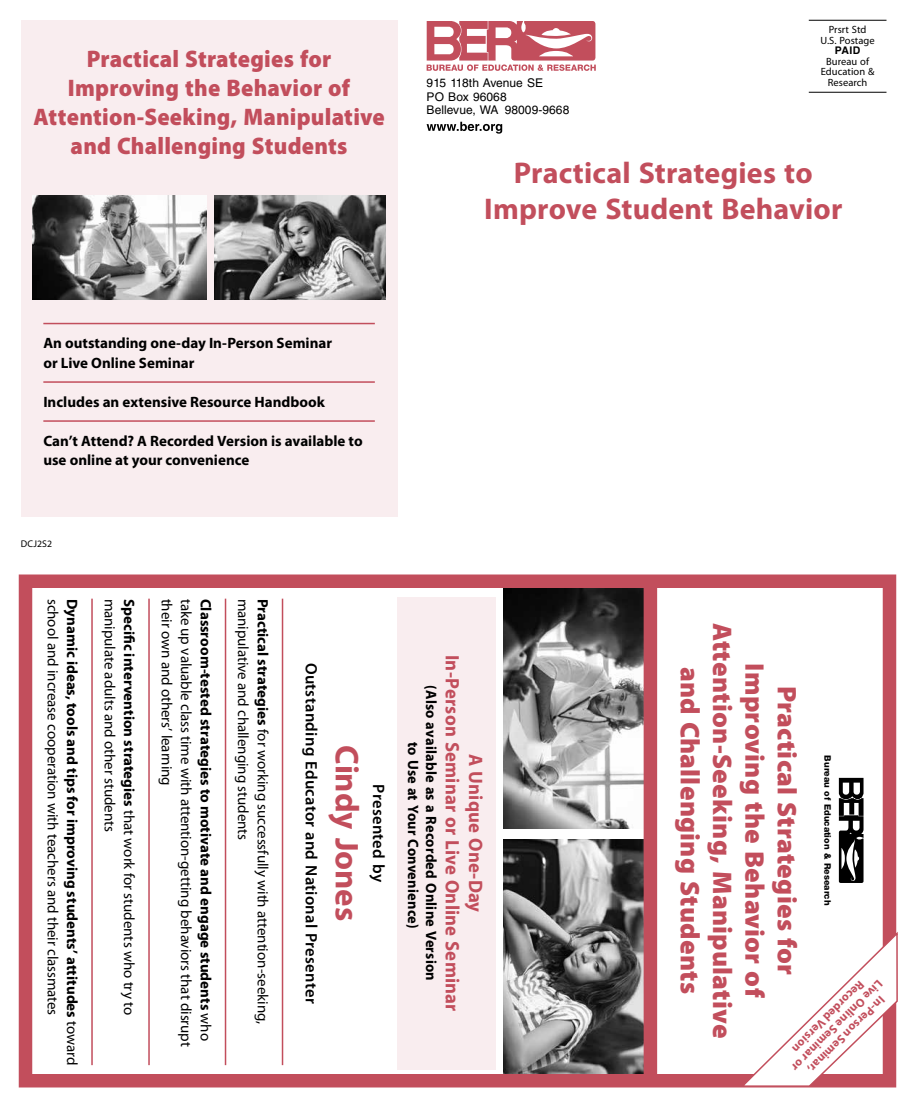
<style>
.page{position:relative;width:918px;height:1107px;background:#fff}
.page>*{position:absolute;margin:0;border:0;box-sizing:border-box;transform-origin:0 0}
.t1{font:700 33px "Myriad Pro";letter-spacing:-.005em;color:#c24e5c}
.t2{font:700 30px/36px "Myriad Pro";letter-spacing:.005em;color:#c24e5c;text-align:center}
.t3{font:900 27px/32.4px "Myriad Pro";letter-spacing:.01em;color:#c24e5c;text-align:center}
.t4{font:900 24px/28.8px "Myriad Pro";letter-spacing:.01em;color:#c24e5c;text-align:center;scale:.95 1}
.t5{font:700 19.5px/23.4px "Myriad Pro";letter-spacing:.01em;color:#c24e5c;text-align:center;scale:.96 1}
.t6{font:600 16.5px "Myriad Pro";letter-spacing:.02em;color:#000}
.t7{font:700 15px/19.5px "Myriad Pro";color:#000}
.t8{font:15px "Myriad Pro";letter-spacing:-.005em;color:#000}
.t9{font:700 15px/18px "Myriad Pro";color:#000;text-align:center;scale:.96 1}
.t10{font:700 12px/25.5px "Myriad Pro";color:#c24e5c}
.t11{font:12px/13.5px "Helvetica LT Std";letter-spacing:.005em;color:#000}
.t12{font:10.5px/10.5px "Myriad Pro";letter-spacing:.005em;color:#000;text-align:center}
.t13{font:700 10.5px "Helvetica LT Std";color:#000}
.t14{font:9.75px "Myriad Pro";letter-spacing:.01em;color:#000}
.t15{font:800 9px "Helvetica Neue LT Std";color:#000}
.s1{font-weight:400}
.s2{font-weight:700}
</style>
<div class="page">
<div style="left:21px;top:21px;width:376px;height:496px;background:#f9edef"></div>
<hr style="left:282px;top:599px;width:1px;height:466px;background:#c24e5c">
<hr style="left:225px;top:599px;width:1px;height:466px;background:#c24e5c">
<hr style="left:148px;top:599px;width:2px;height:466px;background:#c24e5c">
<hr style="left:91px;top:599px;width:2px;height:466px;background:#c24e5c">
<hr style="left:809px;top:20px;width:78px;height:1px;background:#000">
<hr style="left:809px;top:92px;width:78px;height:1px;background:#000">
<svg style="left:427px;top:21px;width:169px;height:50px"></svg>
<svg style="left:427px;top:122px;width:75px;height:12px"></svg>
<div style="left:397px;top:597px;width:99px;height:472px;background:#f9edef"></div>
<hr style="left:43px;top:323px;width:332px;height:1px;background:#c24e5c">
<hr style="left:43px;top:381px;width:332px;height:2px;background:#c24e5c">
<hr style="left:43px;top:420px;width:332px;height:2px;background:#c24e5c">
<svg style="left:839px;top:778px;width:25px;height:105px"></svg>
<img style="left:503px;top:840px;width:141px;height:233px">
<img style="left:503px;top:589px;width:141px;height:240px">
<div style="left:644px;top:575px;width:13px;height:505px;background:#c24e5c"></div>
<div style="left:19px;top:574px;width:877px;height:514px;border:14px solid #c24e5c"></div>
<img style="left:214px;top:196px;width:172px;height:103px">
<img style="left:33px;top:196px;width:174px;height:103px">
<svg style="left:739px;top:931px;width:159px;height:157px"></svg>
<h3 class="t4" style="left:33px;top:44px;width:371px">Practical Strategies for<br>Improving the Behavior of<br>Attention-Seeking, Manipulative and Challenging Students</h3>
<p class="t12" style="left:821px;top:24px;width:56px">Prsrt Std<br>U.S. Postage</p>
<p class="t13" style="left:835px;top:44px;width:27px">PAID</p>
<p class="t12" style="left:821px;top:56px;width:55px">Bureau of<br>Education &amp;</p>
<p class="t11" style="left:427px;top:76px;width:118px">915 118th Avenue SE</p>
<p class="t12" style="left:828px;top:77px;width:41px">Research</p>
<p class="t11" style="left:427px;top:90px;width:144px">PO Box 96068<br>Bellevue, WA 98009‑9668</p>
<h2 class="t2" style="left:484px;top:154px;width:360px">Practical Strategies to<br>Improve Student Behavior</h2>
<p class="t7" style="left:43px;top:333px;width:290px">An outstanding one-day In-Person Seminar or Live Online Seminar</p>
<p class="t7" style="left:43px;top:392px;width:283px">Includes an extensive Resource Handbook</p>
<p class="t7" style="left:43px;top:431px;width:321px">Can’t Attend? A Recorded Version is available to use online at your convenience</p>
<p class="t14" style="left:21px;top:538px;width:33px">DCJ2S2</p>
<p class="t7" style="left:140px;top:599px;width:418px;rotate:90deg">Specific intervention strategies <span class="s1">that work for students who try to</span></p>
<p class="t8" style="left:176px;top:599px;width:189px;rotate:90deg">their own and others’ learning</p>
<p class="t8" style="left:196px;top:599px;width:450px;rotate:90deg">take up valuable class time with attention-getting behaviors that disrupt</p>
<p class="t7" style="left:216px;top:599px;width:444px;rotate:90deg">Classroom-tested strategies to motivate and engage students <span class="s1">who</span></p>
<p class="t8" style="left:253px;top:599px;width:243px;rotate:90deg">manipulative and challenging students</p>
<p class="t8" style="left:62px;top:599px;width:418px;rotate:90deg">school and increase cooperation with teachers and their classmates</p>
<p class="t7" style="left:83px;top:599px;width:468px;rotate:90deg">Dynamic ideas, tools and tips for improving students’ attitudes <span class="s1">toward</span></p>
<p class="t8" style="left:119px;top:599px;width:235px;rotate:90deg">manipulate adults and other students</p>
<p class="t8" style="left:272px;top:599px;width:427px;rotate:90deg"><span class="s2">Practical strategies</span> for working successfully with attention-seeking,</p>
<p class="t6" style="left:322px;top:663px;width:343px;rotate:90deg">Outstanding Educator and National Presenter</p>
<h1 class="t1" style="left:368px;top:745px;width:177px;rotate:90deg">Cindy Jones</h1>
<p class="t6" style="left:389px;top:784px;width:99px;rotate:90deg">Presented by</p>
<p class="t9" style="left:441px;top:685px;width:309px;rotate:90deg">(Also available as a Recorded Online Version to Use at Your Convenience)</p>
<h3 class="t5" style="left:488px;top:655px;width:373px;rotate:90deg">A Unique One-Day<br>In-Person Seminar or Live Online Seminar</h3>
<h3 class="t3" style="left:804px;top:623px;width:417px;rotate:90deg">Practical Strategies for<br>Improving the Behavior of<br>Attention-Seeking, Manipulative and Challenging Students</h3>
<p class="t15" style="left:833px;top:755px;width:151px;rotate:90deg">Bureau of Education &amp; Research</p>
<p class="t10" style="left:890px;top:991px;width:125px;rotate:135deg">Live Online Seminar or</p>
<p class="t10" style="left:892px;top:1007px;width:105px;rotate:135deg">In-Person Seminar,<br>Recorded Version</p>
</div>
